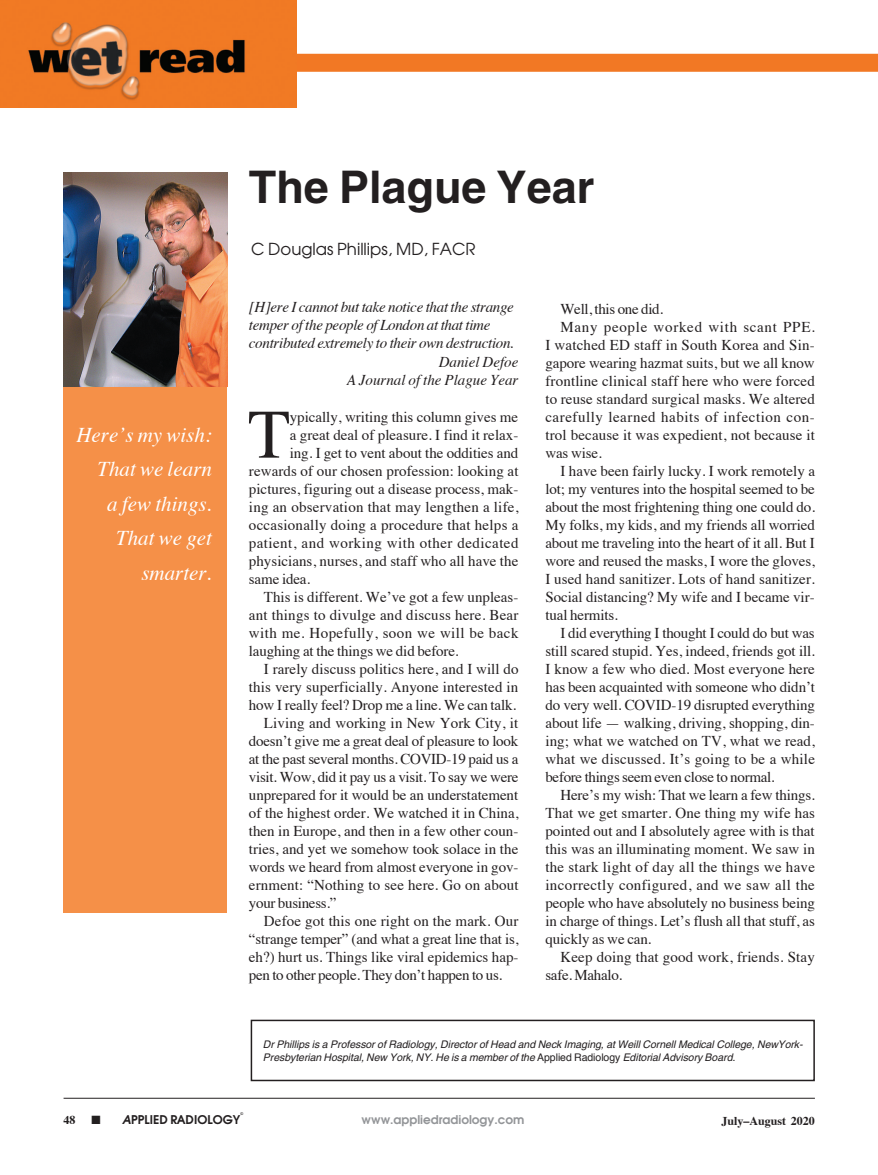
<style>
.page{position:relative;width:878px;height:1175px;background:#fff}
.page>*{position:absolute;margin:0;border:0;box-sizing:border-box;transform-origin:0 0}
.Article_1st_parag_Dr{font:69.45px "Times";color:#231f20}
.Article_title{font:700 45px "Helvetica";color:#231f20}
.Editorial_quote_new{font:italic 21px/34.5px "Times";color:#fff;text-align:right}
.t1{font:16.5px "Avant Garde";color:#231f20}
.Article_body_copy{font:15px/18px "Times";letter-spacing:-.01em;color:#231f20;text-align:justify}
.Article_1st_parag_Dr-2{font:15px "Times";color:#231f20}
.t2{font:italic 15px/18px "Times";letter-spacing:-.02em;color:#231f20}
.Article_body_copy-2{font:15px/18px "Times";letter-spacing:.01em;color:#231f20}
.Article_1st_parag_Dr-3{font:15px "Times";letter-spacing:.03em;color:#231f20}
.t3{font:italic 15px/18px "Times";color:#231f20;text-align:right}
.t4{font:600 12px "Avant Garde";color:#939598}
.t5{font:700 12px "Times";color:#231f20}
.t6{font:600 12px "Avant Garde";color:#231f20}
.editorial_author_box{font:italic 10.5px/13.5px "Helvetica";letter-spacing:-.005em;color:#231f20}
.t7{font:600 3.75px "Avant Garde";color:#231f20}
.s1{font-style:normal}
.s2{font-style:italic}
</style>
<div class="page">
<hr style="left:64px;top:1097px;width:750px;height:1px;background:#231f20">
<div style="left:63px;top:357px;width:164px;height:555px;background:#f59048"></div>
<img style="left:63px;top:173px;width:164px;height:213px">
<div style="left:282px;top:54px;width:596px;height:18px;background:#f27824"></div>
<img style="left:0;top:0;width:297px;height:108px">
<div style="left:251px;top:1019px;width:563px;height:62px;border:2px solid #231f20"></div>
<p class="Article_title" style="left:249px;top:160px;width:347px">The Plague Year</p>
<p class="Editorial_quote_new" style="left:76px;top:415px;width:137px">Here’s my wish:<br>That we learn<br>a few things.</p>
<p class="Editorial_quote_new" style="left:116px;top:519px;width:97px">That we get smarter.</p>
<p class="t1" style="left:251px;top:238px;width:226px">C Douglas Phillips, MD, FACR</p>
<p class="t2" style="left:249px;top:297px;width:266px">[H]ere I cannot but take notice that the strange temper of the people of London at that time contributed extremely to their own destruction.</p>
<p class="t3" style="left:346px;top:351px;width:173px">Daniel Defoe<br>A Journal of the Plague Year</p>
<p class="Article_1st_parag_Dr" style="left:248px;top:369px;width:44px">T</p>
<p class="Article_1st_parag_Dr-2" style="left:290px;top:402px;width:230px">ypically, writing this column gives me</p>
<p class="Article_1st_parag_Dr-2" style="left:290px;top:420px;width:230px">a great deal of pleasure. I find it relax-</p>
<p class="Article_1st_parag_Dr-2" style="left:290px;top:438px;width:230px">ing. I get to vent about the oddities and</p>
<p class="Article_1st_parag_Dr-2" style="left:249px;top:456px;width:271px">rewards of our chosen profession: looking at</p>
<p class="Article_1st_parag_Dr-2" style="left:249px;top:474px;width:271px">pictures, figuring out a disease process, mak-</p>
<p class="Article_1st_parag_Dr-2" style="left:249px;top:492px;width:271px">ing an observation that may lengthen a life,</p>
<p class="Article_1st_parag_Dr-2" style="left:249px;top:510px;width:271px">occasionally doing a procedure that helps a</p>
<p class="Article_1st_parag_Dr-3" style="left:249px;top:528px;width:271px">patient, and working with other dedicated</p>
<p class="Article_1st_parag_Dr-2" style="left:249px;top:546px;width:271px">physicians, nurses, and staff who all have the</p>
<p class="Article_1st_parag_Dr-2" style="left:249px;top:564px;width:63px">same idea.</p>
<p class="Article_body_copy" style="left:249px;top:586px;width:271px;text-indent:15px">This is different. We’ve got a few unpleas&shy;ant things to divulge and discuss here. Bear with me. Hopefully, soon we will be back laughing at the things we did before.</p>
<p class="Article_body_copy" style="left:249px;top:658px;width:271px;text-indent:15px">I rarely discuss politics here, and I will do this very superficially. Anyone interested in how I really feel? Drop me a line. We can talk.</p>
<p class="Article_body_copy" style="left:249px;top:712px;width:271px;text-indent:15px">Living and working in New York City, it doesn’t give me a great deal of pleasure to look at the past several months. COVID-19 paid us a visit. Wow, did it pay us a visit. To say we were unprepared for it would be an understatement of the highest order. We watched it in China, then in Europe, and then in a few other coun&shy;tries, and yet we somehow took solace in the words we heard from almost everyone in gov&shy;ernment: “Nothing to see here. Go on about your business.”</p>
<p class="Article_body_copy" style="left:249px;top:910px;width:271px;text-indent:15px">Defoe got this one right on the mark. Our “strange temper” (and what a great line that is, eh?) hurt us. Things like viral epidemics hap&shy;pen to other people. They don’t happen to us.</p>
<p class="Article_body_copy" style="left:560px;top:298px;width:104px">Well, this one did.</p>
<p class="Article_body_copy" style="left:545px;top:316px;width:271px;text-indent:15px">Many people worked with scant PPE.<br>I watched ED staff in South Korea and Sin&shy;gapore wearing hazmat suits, but we all know frontline clinical staff here who were forced to reuse standard surgical masks. We altered carefully learned habits of infection con&shy;trol because it was expedient, not because it was wise.</p>
<p class="Article_body_copy" style="left:545px;top:460px;width:271px;text-indent:15px">I have been fairly lucky. I work remotely a lot; my ventures into the hospital seemed to be about the most frightening thing one could do.<br>My folks, my kids, and my friends all worried about me traveling into the heart of it all. But I wore and reused the masks, I wore the gloves, I used hand sanitizer. Lots of hand sanitizer.<br>Social distancing? My wife and I became vir&shy;tual hermits.</p>
<p class="Article_body_copy" style="left:545px;top:622px;width:271px;text-indent:15px">I did everything I thought I could do but was still scared stupid. Yes, indeed, friends got ill.<br>I know a few who died. Most everyone here has been acquainted with someone who didn’t do very well. COVID-19 disrupted everything about life — walking, driving, shopping, din&shy;ing; what we watched on TV, what we read, what we discussed. It’s going to be a while before things seem even close to normal.</p>
<p class="Article_body_copy" style="left:545px;top:784px;width:271px;text-indent:15px">Here’s my wish: That we learn a few things.<br>That we get smarter. One thing my wife has pointed out and I absolutely agree with is that this was an illuminating moment. We saw in the stark light of day all the things we have incorrectly configured, and we saw all the people who have absolutely no business being in charge of things. Let’s flush all that stuff, as quickly as we can.</p>
<p class="Article_body_copy-2" style="left:545px;top:946px;width:271px;text-indent:15px">Keep doing that good work, friends. Stay safe. Mahalo.</p>
<p class="editorial_author_box" style="left:263px;top:1037px;width:541px">Dr Phillips is a Professor of Radiology, Director of Head and Neck Imaging, at Weill Cornell Medical College, NewYork-<br>Presbyterian Hospital, New York, NY. He is a member of the <span class="s1">Applied Radiology</span> Editorial Advisory Board.</p>
<p class="t7" style="left:240px;top:1111px;width:4px">©</p>
<p class="t5" style="left:63px;top:1108px;width:13px">48</p>
<p class="t6" style="left:91px;top:1111px;width:150px">■ <span class="s2">A</span>PPLIED RADIOLOGY</p>
<p class="t4" style="left:361px;top:1111px;width:164px">www.appliedradiology.com</p>
<p class="t5" style="left:721px;top:1109px;width:95px">July–August 2020</p>
</div>
